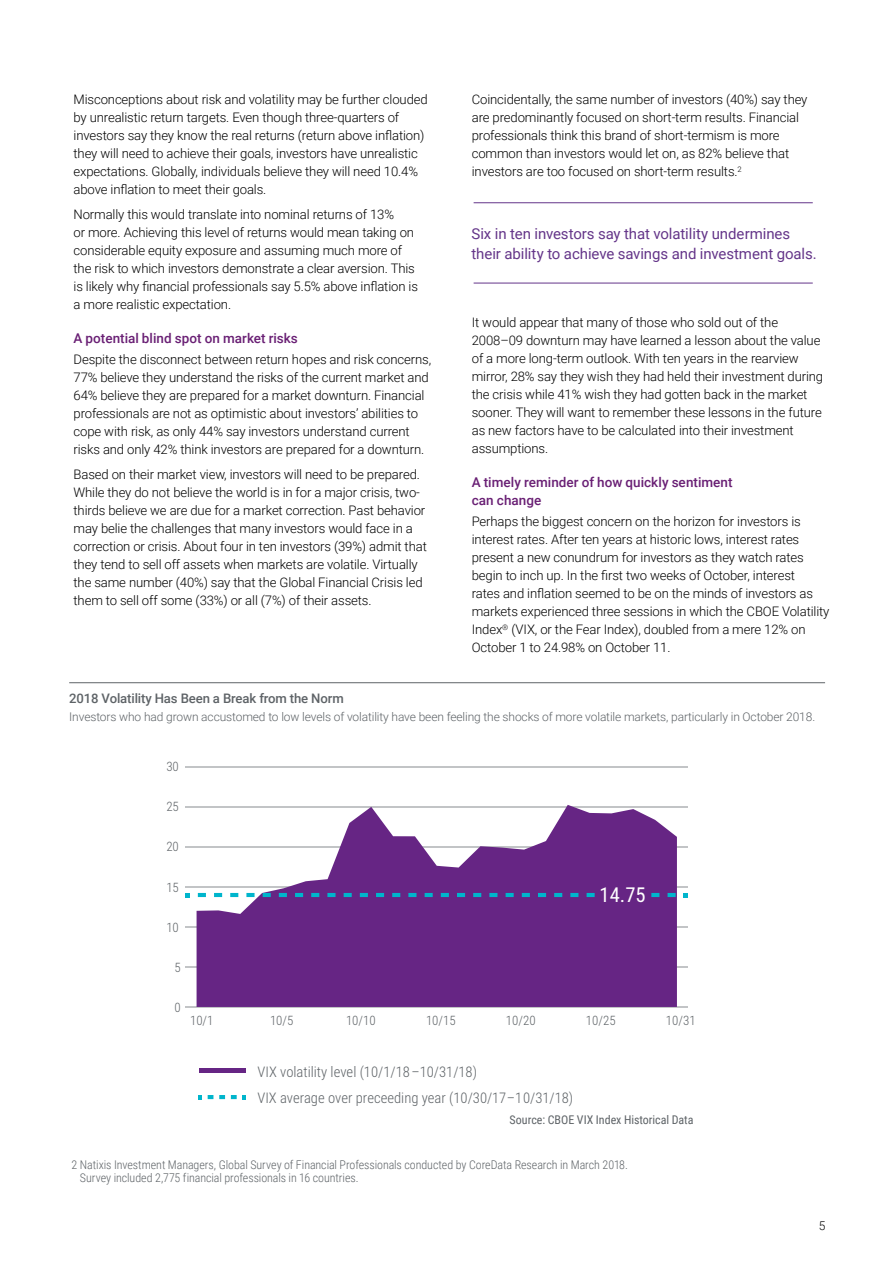
<style>
.page{position:relative;width:893px;height:1263px;background:#fff}
.page>*{position:absolute;margin:0;border:0;box-sizing:border-box;transform-origin:0 0}
.t1{font:20.55px "Roboto Condensed";color:#fff}
.t2{font:15px/19.5px "Roboto";letter-spacing:-.005em;color:#643589}
.t3{font:300 14.7px/26.1px "Roboto Condensed";color:#5e6367}
.t4{font:500 13.5px/17.7px "Roboto";letter-spacing:.005em;color:#691f74}
.t5{font:300 13.2px/18px "Roboto";letter-spacing:-.01em;color:#000}
.t6{font:500 13.2px "Roboto";letter-spacing:-.01em;color:#5e6367}
.t7{font:300 12.9px "Roboto Condensed";color:#5e6367}
.t8{font:300 12px/12.8px "Roboto Condensed";letter-spacing:-.005em;color:#5e6367}
.t9{font:300 12px "Roboto";letter-spacing:-.01em;color:#5e6367}
.t10{font:12px "Roboto Condensed";color:#5e6367}
.t11{font:300 12px "Roboto";color:#000}
</style>
<div class="page">
<hr style="left:69px;top:682px;width:756px;height:1px;background:#5e6367">
<hr style="left:474px;top:202px;width:339px;height:1px;background:#643589">
<hr style="left:474px;top:283px;width:339px;height:1px;background:#643589">
<hr style="left:186px;top:1006px;width:502px;height:1px;background:#c2c4c6">
<hr style="left:186px;top:966px;width:502px;height:1px;background:#c2c4c6">
<hr style="left:186px;top:926px;width:502px;height:1px;background:#c2c4c6">
<hr style="left:186px;top:886px;width:502px;height:1px;background:#c2c4c6">
<hr style="left:186px;top:846px;width:502px;height:1px;background:#c2c4c6">
<hr style="left:186px;top:806px;width:502px;height:1px;background:#c2c4c6">
<hr style="left:186px;top:766px;width:502px;height:1px;background:#c2c4c6">
<svg style="left:197px;top:805px;width:480px;height:202px;fill:#662584"></svg>
<hr style="left:199px;top:1069px;width:47px;height:4px;background:#662584">
<svg style="left:186px;top:893px;width:4px;height:4px"></svg>
<svg style="left:198px;top:893px;width:8px;height:4px"></svg>
<svg style="left:214px;top:893px;width:8px;height:4px"></svg>
<svg style="left:230px;top:893px;width:8px;height:4px"></svg>
<svg style="left:246px;top:893px;width:9px;height:4px"></svg>
<svg style="left:263px;top:893px;width:8px;height:4px"></svg>
<svg style="left:279px;top:893px;width:8px;height:4px"></svg>
<svg style="left:295px;top:893px;width:8px;height:4px"></svg>
<svg style="left:311px;top:893px;width:8px;height:4px"></svg>
<svg style="left:327px;top:893px;width:8px;height:4px"></svg>
<svg style="left:344px;top:893px;width:8px;height:4px"></svg>
<svg style="left:360px;top:893px;width:8px;height:4px"></svg>
<svg style="left:376px;top:893px;width:8px;height:4px"></svg>
<svg style="left:392px;top:893px;width:8px;height:4px"></svg>
<svg style="left:408px;top:893px;width:8px;height:4px"></svg>
<svg style="left:425px;top:893px;width:8px;height:4px"></svg>
<svg style="left:441px;top:893px;width:8px;height:4px"></svg>
<svg style="left:457px;top:893px;width:8px;height:4px"></svg>
<svg style="left:473px;top:893px;width:8px;height:4px"></svg>
<svg style="left:489px;top:893px;width:8px;height:4px"></svg>
<svg style="left:506px;top:893px;width:8px;height:4px"></svg>
<svg style="left:522px;top:893px;width:8px;height:4px"></svg>
<svg style="left:538px;top:893px;width:8px;height:4px"></svg>
<svg style="left:554px;top:893px;width:8px;height:4px"></svg>
<svg style="left:570px;top:893px;width:8px;height:4px"></svg>
<svg style="left:587px;top:893px;width:8px;height:4px"></svg>
<svg style="left:651px;top:893px;width:8px;height:4px"></svg>
<svg style="left:668px;top:893px;width:8px;height:4px"></svg>
<svg style="left:684px;top:893px;width:4px;height:4px"></svg>
<svg style="left:199px;top:1095px;width:3px;height:4px"></svg>
<svg style="left:208px;top:1095px;width:5px;height:4px"></svg>
<svg style="left:219px;top:1095px;width:6px;height:4px"></svg>
<svg style="left:231px;top:1095px;width:15px;height:4px"></svg>
<div style="left:596px;top:883px;width:54px;height:33px;background:#662584"></div>
<p class="t5" style="left:74px;top:90px;width:356px">Misconceptions about risk and volatility may be further clouded by unrealistic return targets. Even though three-quarters of investors say they know the real returns (return above inflation) they will need to achieve their goals, investors have unrealistic expectations. Globally, individuals believe they will need 10.4% above inflation to meet their goals.</p>
<p class="t5" style="left:74px;top:205px;width:346px">Normally this would translate into nominal returns of 13%<br>or more. Achieving this level of returns would mean taking on considerable equity exposure and assuming much more of the risk to which investors demonstrate a clear aversion. This is likely why financial professionals say 5.5% above inflation is a more realistic expectation.</p>
<p class="t4" style="left:74px;top:329px;width:226px">A potential blind spot on market risks</p>
<p class="t5" style="left:74px;top:350px;width:359px">Despite the disconnect between return hopes and risk concerns, 77% believe they understand the risks of the current market and 64% believe they are prepared for a market downturn. Financial professionals are not as optimistic about investors’ abilities to cope with risk, as only 44% say investors understand current risks and only 42% think investors are prepared for a downturn.</p>
<p class="t5" style="left:74px;top:465px;width:355px">Based on their market view, investors will need to be prepared.<br>While they do not believe the world is in for a major crisis, two&shy;thirds believe we are due for a market correction. Past behavior may belie the challenges that many investors would face in a correction or crisis. About four in ten investors (39%) admit that they tend to sell off assets when markets are volatile. Virtually the same number (40%) say that the Global Financial Crisis led them to sell off some (33%) or all (7%) of their assets.</p>
<p class="t5" style="left:472px;top:90px;width:337px">Coincidentally, the same number of investors (40%) say they are predominantly focused on short-term results. Financial professionals think this brand of short-termism is more common than investors would let on, as 82% believe that investors are too focused on short-term results.<sup>2</sup></p>
<p class="t2" style="left:471px;top:223px;width:347px">Six in ten investors say that volatility undermines their ability to achieve savings and investment goals.</p>
<p class="t5" style="left:472px;top:313px;width:353px">It would appear that many of those who sold out of the 2008–09 downturn may have learned a lesson about the value of a more long-term outlook. With ten years in the rearview mirror, 28% say they wish they had held their investment during the crisis while 41% wish they had gotten back in the market sooner. They will want to remember these lessons in the future as new factors have to be calculated into their investment assumptions.</p>
<p class="t4" style="left:472px;top:473px;width:262px">A timely reminder of how quickly sentiment can change</p>
<p class="t5" style="left:472px;top:512px;width:359px">Perhaps the biggest concern on the horizon for investors is interest rates. After ten years at historic lows, interest rates present a new conundrum for investors as they watch rates begin to inch up. In the first two weeks of October, interest<br>rates and inflation seemed to be on the minds of investors as markets experienced three sessions in which the CBOE Volatility Index<sup>®</sup> (VIX, or the Fear Index), doubled from a mere 12% on October 1 to 24.98% on October 11.</p>
<p class="t6" style="left:69px;top:689px;width:276px">2018 Volatility Has Been a Break from the Norm</p>
<p class="t9" style="left:69px;top:709px;width:747px">Investors who had grown accustomed to low levels of volatility have been feeling the shocks of more volatile markets, particularly in October 2018.</p>
<p class="t7" style="left:166px;top:758px;width:14px">30</p>
<p class="t7" style="left:166px;top:798px;width:14px">25</p>
<p class="t7" style="left:166px;top:838px;width:14px">20</p>
<p class="t7" style="left:166px;top:878px;width:14px">15</p>
<p class="t7" style="left:166px;top:918px;width:14px">10</p>
<h1 class="t1" style="left:600px;top:880px;width:47px">14.75</h1>
<p class="t7" style="left:174px;top:958px;width:8px">5</p>
<p class="t7" style="left:174px;top:998px;width:8px">0</p>
<p class="t7" style="left:190px;top:1011px;width:25px">10/1</p>
<p class="t7" style="left:270px;top:1011px;width:25px">10/5</p>
<p class="t7" style="left:346px;top:1011px;width:31px">10/10</p>
<p class="t7" style="left:426px;top:1011px;width:31px">10/15</p>
<p class="t7" style="left:506px;top:1011px;width:31px">10/20</p>
<p class="t7" style="left:586px;top:1011px;width:31px">10/25</p>
<p class="t7" style="left:666px;top:1011px;width:31px">10/31</p>
<p class="t3" style="left:258px;top:1058px;width:317px">VIX volatility level (10/1/18–10/31/18)<br>VIX average over preceeding year (10/30/17–10/31/18)</p>
<p class="t10" style="left:510px;top:1111px;width:185px">Source: CBOE VIX Index Historical Data</p>
<p class="t8" style="left:80px;top:1158px;width:550px;text-indent:-8px">2 Natixis Investment Managers, Global Survey of Financial Professionals conducted by CoreData Research in March 2018.<br>Survey included 2,775 financial professionals in 16 countries.</p>
<p class="t11" style="left:819px;top:1217px;width:8px">5</p>
</div>
